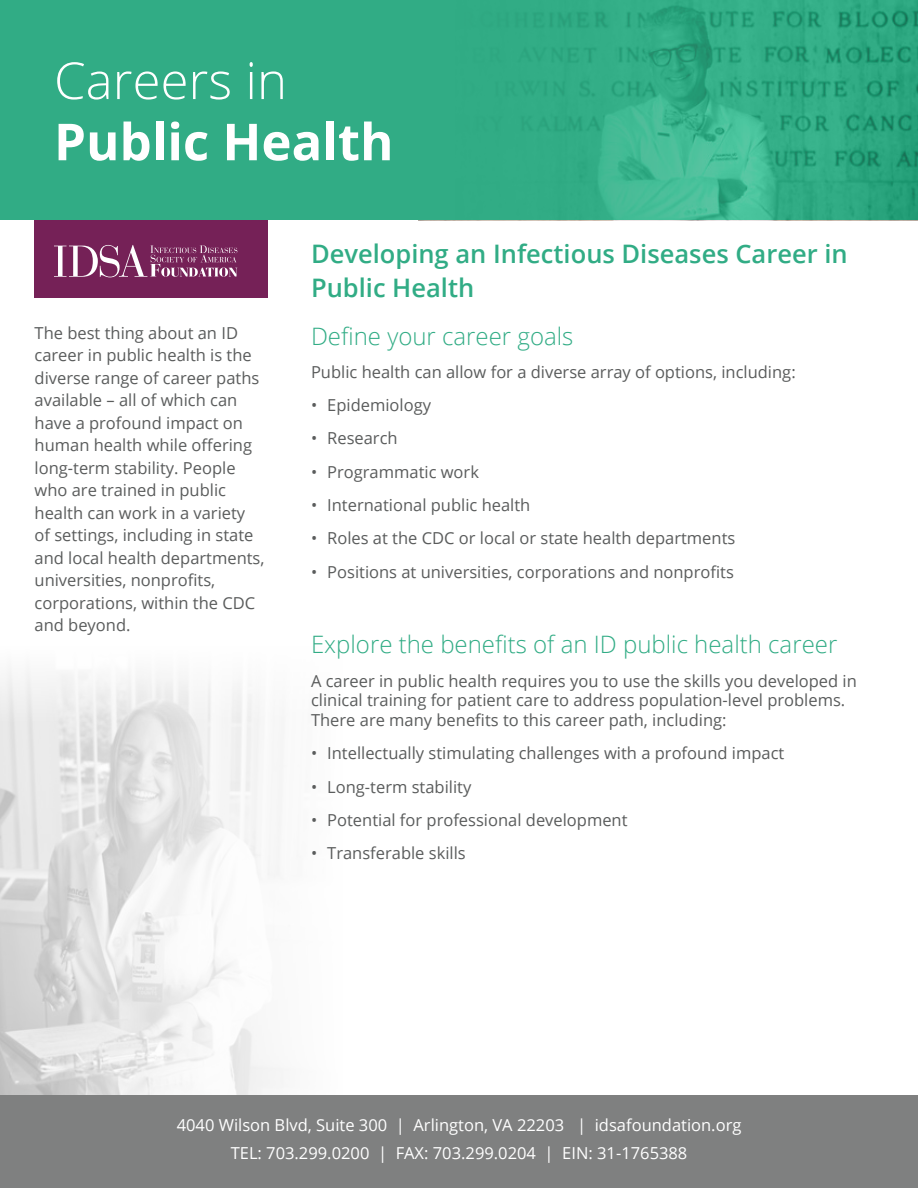
<style>
.page{position:relative;width:918px;height:1188px;background:#fff}
.page>*{position:absolute;margin:0;border:0;box-sizing:border-box;transform-origin:0 0}
.t1{font:700 51px "Open Sans";color:#fff}
.t2{font:300 51px "Open Sans";color:#fff}
.t3{font:600 25.5px/34.5px "Open Sans";color:#31ac85}
.t4{font:300 24px "Open Sans";color:#31ac85}
.t5{font:16.5px/22.5px "Open Sans";color:#5a5c5c}
.t6{font:16.5px/28.3px "Open Sans";color:#fff;text-align:center}
</style>
<div class="page">
<svg style="left:0;top:220px;width:283px;height:875px"></svg>
<svg style="left:0;top:644px;width:283px;height:98px;fill:#f5f5f5"></svg>
<div style="left:0;top:1095px;width:918px;height:93px;background:#7f8080"></div>
<div style="left:0;top:0;width:918px;height:220px;background:#31ac85"></div>
<div style="left:35px;top:220px;width:233px;height:78px;background:#752157"></div>
<svg style="left:54px;top:245px;width:183px;height:32px"></svg>
<h1 class="t2" style="left:54px;top:52px;width:235px">Careers in</h1>
<h1 class="t1" style="left:54px;top:113px;width:341px">Public Health</h1>
<p class="t5" style="left:35px;top:323px;width:232px">The best thing about an ID career in public health is the diverse range of career paths available – all of which can have a profound impact on human health while offering long-term stability. People who are trained in public health can work in a variety of settings, including in state and local health departments, universities, nonprofits, corporations, within the CDC and beyond.</p>
<h2 class="t3" style="left:311px;top:239px;width:538px">Developing an Infectious Diseases Career in<br>Public Health</h2>
<h3 class="t4" style="left:311px;top:319px;width:264px">Define your career goals</h3>
<p class="t5" style="left:311px;top:362px;width:486px">Public health can allow for a diverse array of options, including:</p>
<p class="t5" style="left:311px;top:396px;width:122px">• Epidemiology</p>
<p class="t5" style="left:311px;top:429px;width:88px">• Research</p>
<p class="t5" style="left:311px;top:462px;width:169px">• Programmatic work</p>
<p class="t5" style="left:311px;top:495px;width:221px">• International public health</p>
<p class="t5" style="left:311px;top:529px;width:426px">• Roles at the CDC or local or state health departments</p>
<p class="t5" style="left:311px;top:562px;width:424px">• Positions at universities, corporations and nonprofits</p>
<h3 class="t4" style="left:311px;top:628px;width:528px">Explore the benefits of an ID public health career</h3>
<p class="t5" style="left:311px;top:672px;width:547px;line-height:19.8px">A career in public health requires you to use the skills you developed in clinical training for patient care to address population-level problems.<br>There are many benefits to this career path, including:</p>
<p class="t5" style="left:311px;top:744px;width:475px">• Intellectually stimulating challenges with a profound impact</p>
<p class="t5" style="left:311px;top:777px;width:162px">• Long-term stability</p>
<p class="t5" style="left:311px;top:810px;width:318px">• Potential for professional development</p>
<p class="t5" style="left:311px;top:844px;width:156px">• Transferable skills</p>
<p class="t6" style="left:177px;top:1112px;width:566px">4040 Wilson Blvd, Suite 300 | Arlington, VA 22203 | idsafoundation.org<br>TEL: 703.299.0200 | FAX: 703.299.0204 | EIN: 31-1765388</p>
</div>
